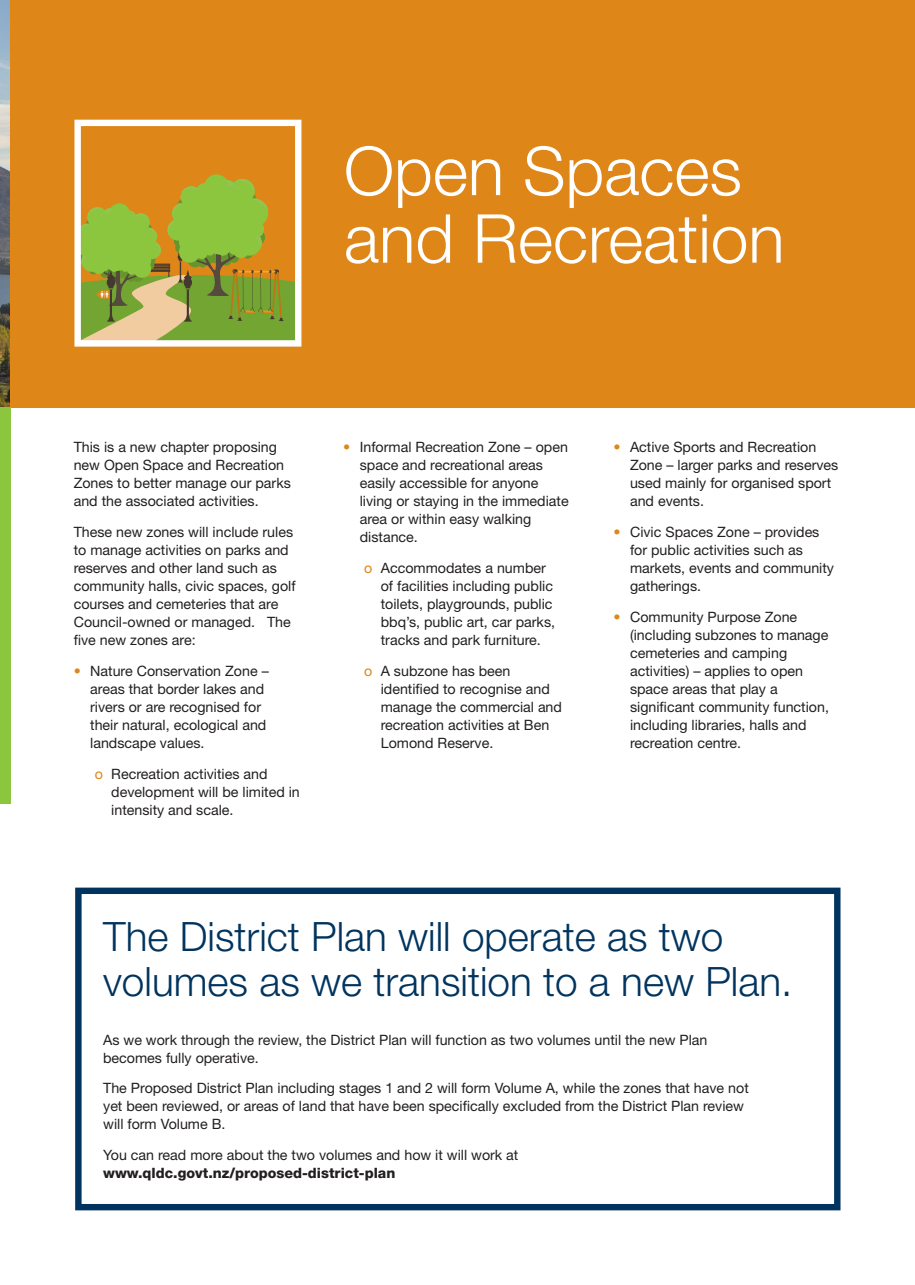
<style>
.page{position:relative;width:915px;height:1285px;background:#fff}
.page>*{position:absolute;margin:0;border:0;box-sizing:border-box;transform-origin:0 0}
.MAIN_body{font:300 67.5px/67.5px "Helvetica Neue LT Std";color:#fff}
.MAIN_body-2{font:300 40.5px/45px "Helvetica Neue LT Std";color:#00345e}
.MAIN_body_tab{font:14.25px/18px "Helvetica Neue LT Std";color:#231f20}
.MAIN_body-3{font:14.25px/18px "Helvetica Neue LT Std";color:#231f20}
.s1{color:#df8619}
.s2{font-weight:800}
</style>
<div class="page">
<img style="left:0;top:0;width:11px;height:407px">
<div style="left:11px;top:0;width:903px;height:407px;background:#df8619"></div>
<div style="left:0;top:407px;width:11px;height:396px;background:#8bc63e"></div>
<svg style="left:81px;top:174px;width:213px;height:165px"></svg>
<div style="left:75px;top:887px;width:765px;height:323px;border:6px solid #00345e"></div>
<div style="left:74px;top:120px;width:227px;height:226px;border:6px solid #fff"></div>
<p class="MAIN_body" style="left:344px;top:136px;width:442px">Open Spaces and Recreation</p>
<p class="MAIN_body_tab" style="left:74px;top:437px;width:218px">This is a new chapter proposing new Open Space and Recreation<br>Zones to better manage our parks and the associated activities.</p>
<p class="MAIN_body_tab" style="left:74px;top:522px;width:223px">These new zones will include rules to manage activities on parks and reserves and other land such as community halls, civic spaces, golf courses and cemeteries that are<br>Council-owned or managed. The five new zones are:</p>
<p class="MAIN_body_tab" style="left:90px;top:661px;width:180px;text-indent:-16px"><span class="s1">•</span> Nature Conservation Zone – areas that border lakes and rivers or are recognised for their natural, ecological and landscape values.</p>
<p class="MAIN_body_tab" style="left:111px;top:764px;width:190px;text-indent:-17px"><span class="s1">o</span> Recreation activities and development will be limited in intensity and scale.</p>
<p class="MAIN_body_tab" style="left:359px;top:437px;width:210px;text-indent:-16px"><span class="s1">•</span> Informal Recreation Zone – open space and recreational areas easily accessible for anyone living or staying in the immediate area or within easy walking distance.</p>
<p class="MAIN_body_tab" style="left:380px;top:558px;width:176px;text-indent:-16px"><span class="s1">o</span> Accommodates a number of facilities including public toilets, playgrounds, public bbq’s, public art, car parks, tracks and park furniture.</p>
<p class="MAIN_body_tab" style="left:380px;top:661px;width:183px;text-indent:-16px"><span class="s1">o</span> A subzone has been identified to recognise and manage the commercial and recreation activities at Ben<br>Lomond Reserve.</p>
<p class="MAIN_body_tab" style="left:629px;top:437px;width:210px;text-indent:-16px"><span class="s1">•</span> Active Sports and Recreation<br>Zone – larger parks and reserves used mainly for organised sport and events.</p>
<p class="MAIN_body_tab" style="left:629px;top:522px;width:205px;text-indent:-16px"><span class="s1">•</span> Civic Spaces Zone – provides for public activities such as markets, events and community gatherings.</p>
<p class="MAIN_body_tab" style="left:629px;top:607px;width:200px;text-indent:-16px"><span class="s1">•</span> Community Purpose Zone (including subzones to manage cemeteries and camping activities) – applies to open space areas that play a significant community function, including libraries, halls and recreation centre.</p>
<p class="MAIN_body-2" style="left:103px;top:913px;width:690px">The District Plan will operate as two volumes as we transition to a new Plan.</p>
<p class="MAIN_body-3" style="left:103px;top:1030px;width:605px">As we work through the review, the District Plan will function as two volumes until the new Plan becomes fully operative.</p>
<p class="MAIN_body-3" style="left:103px;top:1078px;width:647px">The Proposed District Plan including stages 1 and 2 will form Volume A, while the zones that have not yet been reviewed, or areas of land that have been specifically excluded from the District Plan review will form Volume B.</p>
<p class="MAIN_body-3" style="left:103px;top:1145px;width:416px">You can read more about the two volumes and how it will work at <span class="s2">www.qldc.govt.nz/proposed-district-plan</span></p>
</div>
